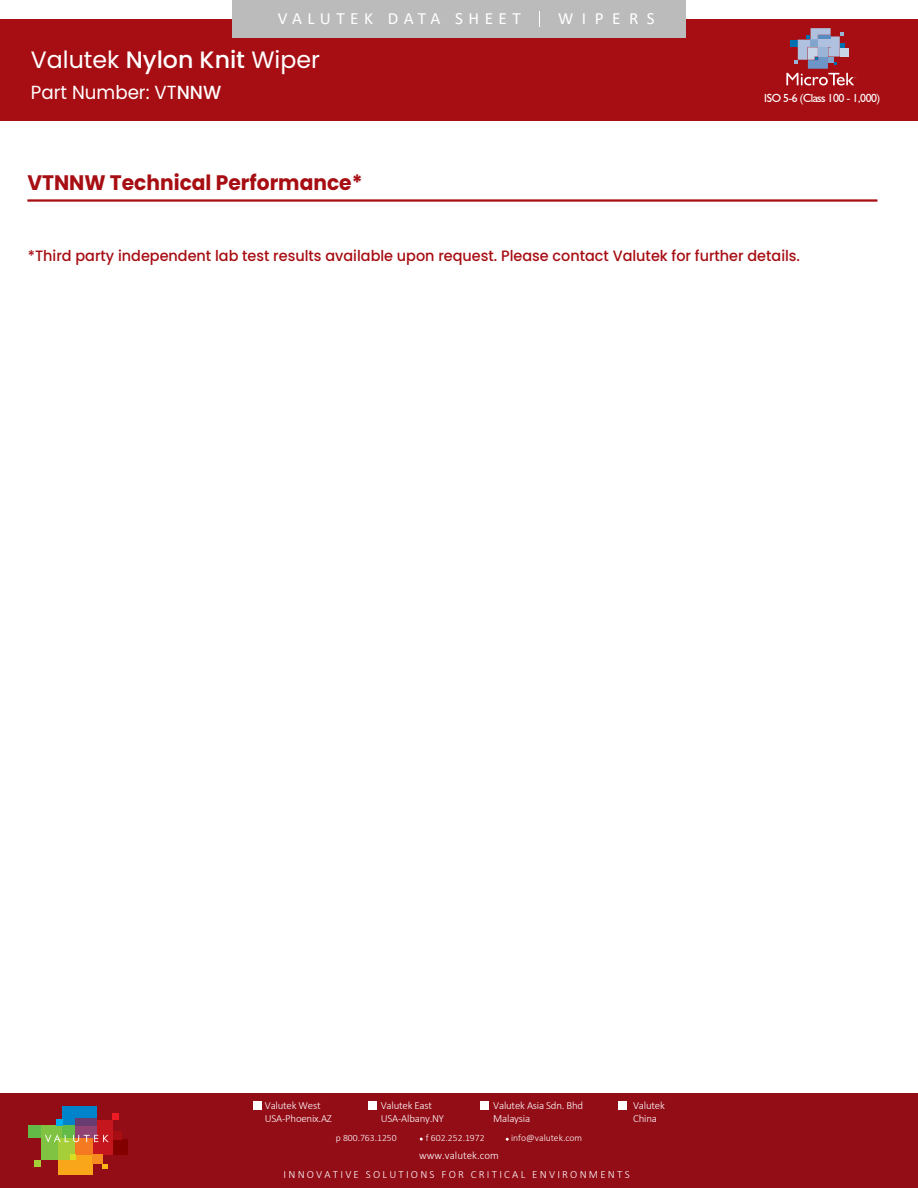
<style>
.page{position:relative;width:918px;height:1188px;background:#fff}
.page>*{position:absolute;margin:0;border:0;box-sizing:border-box;transform-origin:0 0}
.t1{font:23.7px "Poppins";color:#fff}
.t2{font:700 21px "Poppins";color:#a70e13;scale:.96 1}
.t3{font:18.9px "Poppins";color:#fff;scale:.96 1}
.t4{font:17.1px "Calibri";letter-spacing:.32em;color:#fff}
.t5{font:500 15px "Poppins";color:#a70e13;scale:.96 1}
.t6{font:11.7px "Humanist 521 BT";letter-spacing:-.04em;color:#fff}
.t7{font:300 10.95px "Calibri";letter-spacing:.2em;color:#fff}
.t8{font:300 10.95px "Calibri";color:#fff}
.t9{font:300 10.8px/13.8px "Calibri";letter-spacing:-.02em;color:#fff}
.t10{font:300 9.6px "Calibri";color:#fff}
.s1{font-weight:500}
</style>
<div class="page">
<hr style="left:27px;top:199px;width:850px;height:3px;background:#a70e13">
<div style="left:0;top:19px;width:918px;height:102px;background:#a70e13"></div>
<div style="left:232px;top:0;width:454px;height:38px;background:#bcbbbb"></div>
<svg style="left:539px;top:11px;width:1px;height:16px"></svg>
<div style="left:0;top:1093px;width:918px;height:95px;background:#930d17"></div>
<div style="left:41px;top:1126px;width:34px;height:34px;background:#80c342"></div>
<div style="left:63px;top:1106px;width:34px;height:35px;background:#0083ca"></div>
<div style="left:63px;top:1126px;width:15px;height:15px;background:#62bb46"></div>
<div style="left:28px;top:1126px;width:13px;height:12px;background:#62bb46"></div>
<div style="left:113px;top:1139px;width:15px;height:16px;background:#820000"></div>
<div style="left:113px;top:1131px;width:8px;height:8px;background:#a70e13"></div>
<svg style="left:113px;top:1114px;width:6px;height:6px"></svg>
<svg style="left:103px;top:1164px;width:5px;height:5px"></svg>
<div style="left:56px;top:1119px;width:7px;height:7px;background:#00aeef"></div>
<div style="left:34px;top:1160px;width:7px;height:6px;background:#a6ce39"></div>
<div style="left:78px;top:1120px;width:35px;height:35px;background:#c4161c"></div>
<div style="left:75px;top:1118px;width:22px;height:20px;background:#904373"></div>
<div style="left:58px;top:1141px;width:35px;height:34px;background:#faa61a"></div>
<div style="left:58px;top:1138px;width:17px;height:22px;background:#a6ce39"></div>
<div style="left:75px;top:1138px;width:18px;height:17px;background:#f47920"></div>
<div style="left:93px;top:1155px;width:10px;height:9px;background:#f68b1f"></div>
<div style="left:75px;top:1118px;width:22px;height:8px;background:#673d71"></div>
<svg style="left:70px;top:1155px;width:5px;height:5px"></svg>
<svg style="left:45px;top:1134px;width:64px;height:9px"></svg>
<div style="left:368px;top:1101px;width:8px;height:8px;background:#fff"></div>
<div style="left:253px;top:1101px;width:9px;height:8px;background:#fff"></div>
<div style="left:480px;top:1101px;width:9px;height:8px;background:#fff"></div>
<div style="left:618px;top:1101px;width:9px;height:8px;background:#fff"></div>
<svg style="left:786px;top:28px;width:70px;height:57px"></svg>
<p class="t4" style="left:278px;top:6px;width:245px">VALUTEK DATA SHEET</p>
<p class="t4" style="left:558px;top:7px;width:98px">WIPERS</p>
<h1 class="t1" style="left:31px;top:46px;width:291px">Valutek <span class="s1">Nylon Knit</span> Wiper</h1>
<p class="t3" style="left:31px;top:82px;width:200px">Part Number: VT<span class="s1">NNW</span></p>
<h2 class="t2" style="left:27px;top:170px;width:351px">VTNNW Technical Performance*</h2>
<p class="t6" style="left:764px;top:91px;width:117px">ISO 5-6 (Class 100 - 1,000)</p>
<p class="t5" style="left:28px;top:247px;width:806px">*Third party independent lab test results available upon request. Please contact Valutek for further details.</p>
<p class="t9" style="left:265px;top:1098px;width:57px">Valutek West</p>
<p class="t9" style="left:381px;top:1098px;width:53px">Valutek East</p>
<p class="t9" style="left:265px;top:1111px;width:69px">USA-Phoenix.AZ</p>
<p class="t9" style="left:381px;top:1111px;width:65px">USA-Albany.NY</p>
<p class="t9" style="left:493px;top:1098px;width:91px">Valutek Asia Sdn. Bhd<br>Malaysia</p>
<p class="t9" style="left:633px;top:1098px;width:33px">Valutek<br>China</p>
<p class="t10" style="left:336px;top:1132px;width:62px">p 800.763.1250</p>
<p class="t10" style="left:426px;top:1132px;width:60px">f 602.252.1972</p>
<p class="t10" style="left:511px;top:1132px;width:73px">info@valutek.com</p>
<p class="t8" style="left:419px;top:1149px;width:81px">www.valutek.com</p>
<p class="t7" style="left:284px;top:1168px;width:348px">INNOVATIVE SOLUTIONS FOR CRITICAL ENVIRONMENTS</p>
</div>
